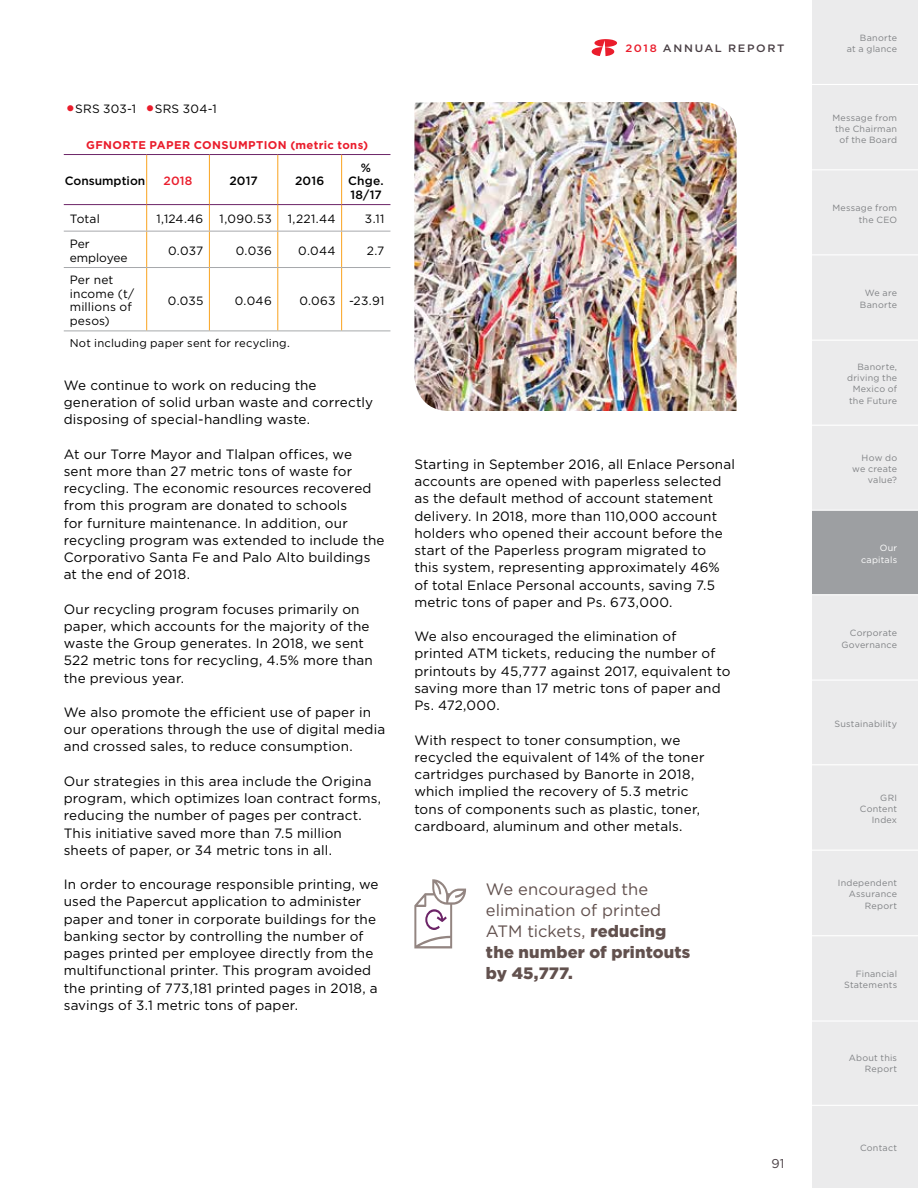
<style>
.page{position:relative;width:918px;height:1188px;background:#fff}
.page>*{position:absolute;margin:0;border:0;box-sizing:border-box;transform-origin:0 0}
.t1{font:16.5px/21px "Gotham";color:#62514e}
.t2{font:13.5px/17.2px "Gotham";letter-spacing:.01em;color:#000}
.t3{font:12.75px "Gotham";color:#4a4045}
.t4{font:12px/13.5px "Gotham";letter-spacing:.015em;color:#000}
.t5{font:500 12px/13.5px "Gotham";color:#000;text-align:center}
.t6{font:12px/13.5px "Gotham";letter-spacing:-.005em;color:#000}
.t7{font:500 12px "Gotham";color:#ea1d2c}
.t8{font:700 11.25px "Gotham";letter-spacing:.035em;color:#ea1d2c}
.t9{font:11.25px "Gotham";letter-spacing:.02em;color:#000}
.t10{font:500 10.65px "Gotham";letter-spacing:.15em;color:#4a4045;scale:1.05 1}
.t11{font:9px/11.2px "Gotham";letter-spacing:.03em;color:#808285;text-align:right}
.t12{font:9px/12px "Gotham";letter-spacing:.025em;color:#fff;text-align:right}
.s1{color:#ea1d2c}
.s2{font-weight:900}
</style>
<div class="page">
<div style="left:812px;top:0;width:106px;height:1188px;background:#ebebec"></div>
<hr style="left:811px;top:680px;width:107px;height:1px;background:#fff">
<hr style="left:811px;top:764px;width:107px;height:1px;background:#fff">
<hr style="left:811px;top:850px;width:107px;height:1px;background:#fff">
<hr style="left:811px;top:1105px;width:107px;height:1px;background:#fff">
<hr style="left:811px;top:935px;width:107px;height:1px;background:#fff">
<hr style="left:811px;top:1020px;width:107px;height:2px;background:#fff">
<div style="left:812px;top:511px;width:106px;height:84px;background:#9d9fa2"></div>
<hr style="left:811px;top:84px;width:107px;height:1px;background:#fff">
<hr style="left:811px;top:169px;width:107px;height:1px;background:#fff">
<hr style="left:811px;top:254px;width:107px;height:1px;background:#fff">
<hr style="left:811px;top:340px;width:107px;height:1px;background:#fff">
<hr style="left:811px;top:425px;width:107px;height:1px;background:#fff">
<hr style="left:811px;top:594px;width:107px;height:1px;background:#fff">
<hr style="left:811px;top:510px;width:107px;height:1px;background:#fff">
<svg style="left:592px;top:39px;width:25px;height:17px"></svg>
<svg style="left:146px;top:205px;width:1px;height:26px"></svg>
<svg style="left:209px;top:205px;width:1px;height:26px"></svg>
<svg style="left:277px;top:205px;width:1px;height:26px"></svg>
<svg style="left:341px;top:205px;width:1px;height:26px"></svg>
<hr style="left:146px;top:232px;width:1px;height:35px;background:#faa31e">
<hr style="left:209px;top:232px;width:1px;height:35px;background:#faa31e">
<hr style="left:277px;top:232px;width:1px;height:35px;background:#faa31e">
<hr style="left:341px;top:232px;width:1px;height:35px;background:#faa31e">
<hr style="left:64px;top:231px;width:83px;height:1px;background:#a7a9ac">
<hr style="left:147px;top:231px;width:62px;height:1px;background:#a7a9ac">
<hr style="left:209px;top:231px;width:69px;height:1px;background:#a7a9ac">
<hr style="left:278px;top:231px;width:64px;height:1px;background:#a7a9ac">
<hr style="left:342px;top:231px;width:48px;height:1px;background:#a7a9ac">
<hr style="left:64px;top:154px;width:83px;height:1px;background:#6c2467">
<hr style="left:147px;top:154px;width:62px;height:1px;background:#6c2467">
<hr style="left:209px;top:154px;width:69px;height:1px;background:#6c2467">
<hr style="left:278px;top:154px;width:64px;height:1px;background:#6c2467">
<hr style="left:342px;top:154px;width:48px;height:1px;background:#6c2467">
<hr style="left:64px;top:204px;width:83px;height:1px;background:#6c2467">
<hr style="left:147px;top:204px;width:62px;height:1px;background:#6c2467">
<hr style="left:209px;top:204px;width:69px;height:1px;background:#6c2467">
<hr style="left:278px;top:204px;width:64px;height:1px;background:#6c2467">
<hr style="left:342px;top:204px;width:48px;height:1px;background:#6c2467">
<hr style="left:146px;top:155px;width:1px;height:49px;background:#faa31e">
<hr style="left:209px;top:155px;width:1px;height:49px;background:#faa31e">
<hr style="left:277px;top:155px;width:1px;height:49px;background:#faa31e">
<hr style="left:341px;top:155px;width:1px;height:49px;background:#faa31e">
<hr style="left:147px;top:267px;width:62px;height:1px;background:#a7a9ac">
<hr style="left:209px;top:267px;width:69px;height:1px;background:#a7a9ac">
<hr style="left:278px;top:267px;width:64px;height:1px;background:#a7a9ac">
<hr style="left:342px;top:267px;width:48px;height:1px;background:#a7a9ac">
<hr style="left:146px;top:268px;width:1px;height:63px;background:#faa31e">
<hr style="left:209px;top:268px;width:1px;height:63px;background:#faa31e">
<hr style="left:277px;top:268px;width:1px;height:63px;background:#faa31e">
<hr style="left:341px;top:268px;width:1px;height:63px;background:#faa31e">
<hr style="left:64px;top:267px;width:83px;height:1px;background:#a7a9ac">
<hr style="left:64px;top:331px;width:83px;height:1px;background:#a7a9ac">
<hr style="left:147px;top:331px;width:62px;height:1px;background:#a7a9ac">
<hr style="left:209px;top:331px;width:69px;height:1px;background:#a7a9ac">
<hr style="left:278px;top:331px;width:64px;height:1px;background:#a7a9ac">
<hr style="left:342px;top:331px;width:48px;height:1px;background:#a7a9ac">
<img style="left:414px;top:102px;width:323px;height:309px">
<svg style="left:414px;top:879px;width:52px;height:69px"></svg>
<p class="t4" style="left:67px;top:102px;width:151px"><sup>■</sup> SRS 303-1 <sup>■</sup> SRS 304-1</p>
<p class="t8" style="left:86px;top:138px;width:284px">GFNORTE PAPER CONSUMPTION (metric tons)</p>
<p class="t5" style="left:65px;top:174px;width:82px">Consumption</p>
<p class="t7" style="left:164px;top:174px;width:31px">2018</p>
<p class="t5" style="left:229px;top:174px;width:30px">2017</p>
<p class="t5" style="left:295px;top:174px;width:31px">2016</p>
<p class="t5" style="left:348px;top:160px;width:37px">%<br>Chge.<br>18/17</p>
<p class="t4" style="left:70px;top:212px;width:32px">Total</p>
<p class="t4" style="left:156px;top:212px;width:49px">1,124.46</p>
<p class="t4" style="left:220px;top:212px;width:54px">1,090.53</p>
<p class="t4" style="left:288px;top:212px;width:49px">1,221.44</p>
<p class="t4" style="left:365px;top:212px;width:21px">3.11</p>
<p class="t6" style="left:70px;top:237px;width:59px">Per employee</p>
<p class="t4" style="left:168px;top:244px;width:37px">0.037</p>
<p class="t4" style="left:236px;top:244px;width:37px">0.036</p>
<p class="t4" style="left:298px;top:244px;width:39px">0.044</p>
<p class="t4" style="left:367px;top:244px;width:19px">2.7</p>
<p class="t4" style="left:70px;top:273px;width:66px">Per net income (t/ millions of pesos)</p>
<p class="t4" style="left:168px;top:293px;width:37px">0.035</p>
<p class="t4" style="left:235px;top:293px;width:38px">0.046</p>
<p class="t4" style="left:299px;top:293px;width:87px">0.063 -23.91</p>
<p class="t9" style="left:70px;top:337px;width:222px">Not including paper sent for recycling.</p>
<p class="t10" style="left:625px;top:42px;width:153px"><span class="s1">2018</span> ANNUAL REPORT</p>
<p class="t2" style="left:64px;top:376px;width:311px">We continue to work on reducing the generation of solid urban waste and correctly disposing of special-handling waste.</p>
<p class="t2" style="left:64px;top:445px;width:322px">At our Torre Mayor and Tlalpan offices, we<br>sent more than 27 metric tons of waste for recycling. The economic resources recovered from this program are donated to schools<br>for furniture maintenance. In addition, our recycling program was extended to include the Corporativo Santa Fe and Palo Alto buildings at the end of 2018.</p>
<p class="t2" style="left:64px;top:600px;width:311px">Our recycling program focuses primarily on paper, which accounts for the majority of the waste the Group generates. In 2018, we sent 522 metric tons for recycling, 4.5% more than the previous year.</p>
<p class="t2" style="left:64px;top:703px;width:323px">We also promote the efficient use of paper in our operations through the use of digital media and crossed sales, to reduce consumption.</p>
<p class="t2" style="left:64px;top:772px;width:319px">Our strategies in this area include the Origina program, which optimizes loan contract forms, reducing the number of pages per contract.<br>This initiative saved more than 7.5 million sheets of paper, or 34 metric tons in all.</p>
<p class="t2" style="left:64px;top:875px;width:316px">In order to encourage responsible printing, we used the Papercut application to administer paper and toner in corporate buildings for the banking sector by controlling the number of pages printed per employee directly from the multifunctional printer. This program avoided the printing of 773,181 printed pages in 2018, a savings of 3.1 metric tons of paper.</p>
<p class="t1" style="left:486px;top:878px;width:206px">We encouraged the elimination of printed<br>ATM tickets, <span class="s2">reducing the number of printouts by 45,777.</span></p>
<p class="t2" style="left:414px;top:455px;width:322px">Starting in September 2016, all Enlace Personal accounts are opened with paperless selected as the default method of account statement delivery. In 2018, more than 110,000 account holders who opened their account before the start of the Paperless program migrated to<br>this system, representing approximately 46% of total Enlace Personal accounts, saving 7.5 metric tons of paper and Ps. 673,000.</p>
<p class="t2" style="left:414px;top:628px;width:318px">We also encouraged the elimination of<br>printed ATM tickets, reducing the number of printouts by 45,777 against 2017, equivalent to saving more than 17 metric tons of paper and Ps. 472,000.</p>
<p class="t2" style="left:414px;top:731px;width:292px">With respect to toner consumption, we recycled the equivalent of 14% of the toner cartridges purchased by Banorte in 2018, which implied the recovery of 5.3 metric tons of components such as plastic, toner, cardboard, aluminum and other metals.</p>
<p class="t3" style="left:771px;top:1156px;width:15px">91</p>
<p class="t11" style="left:847px;top:32px;width:52px">Banorte<br>at a glance</p>
<p class="t11" style="left:832px;top:112px;width:66px">Message from the Chairman of the Board</p>
<p class="t11" style="left:832px;top:202px;width:66px">Message from the CEO</p>
<p class="t11" style="left:860px;top:287px;width:39px;text-align:center">We are<br>Banorte</p>
<p class="t11" style="left:847px;top:361px;width:51px">Banorte, driving the<br>Mexico of the Future</p>
<p class="t11" style="left:852px;top:452px;width:46px">How do we create value?</p>
<p class="t12" style="left:861px;top:542px;width:37px">Our capitals</p>
<p class="t11" style="left:841px;top:627px;width:57px">Corporate<br>Governance</p>
<p class="t11" style="left:834px;top:718px;width:64px">Sustainability</p>
<p class="t11" style="left:860px;top:792px;width:39px">GRI<br>Content<br>Index</p>
<p class="t11" style="left:838px;top:877px;width:61px">Independent<br>Assurance<br>Report</p>
<p class="t11" style="left:844px;top:968px;width:54px">Financial<br>Statements</p>
<p class="t11" style="left:849px;top:1052px;width:50px">About this<br>Report</p>
<p class="t11" style="left:860px;top:1142px;width:39px">Contact</p>
</div>
